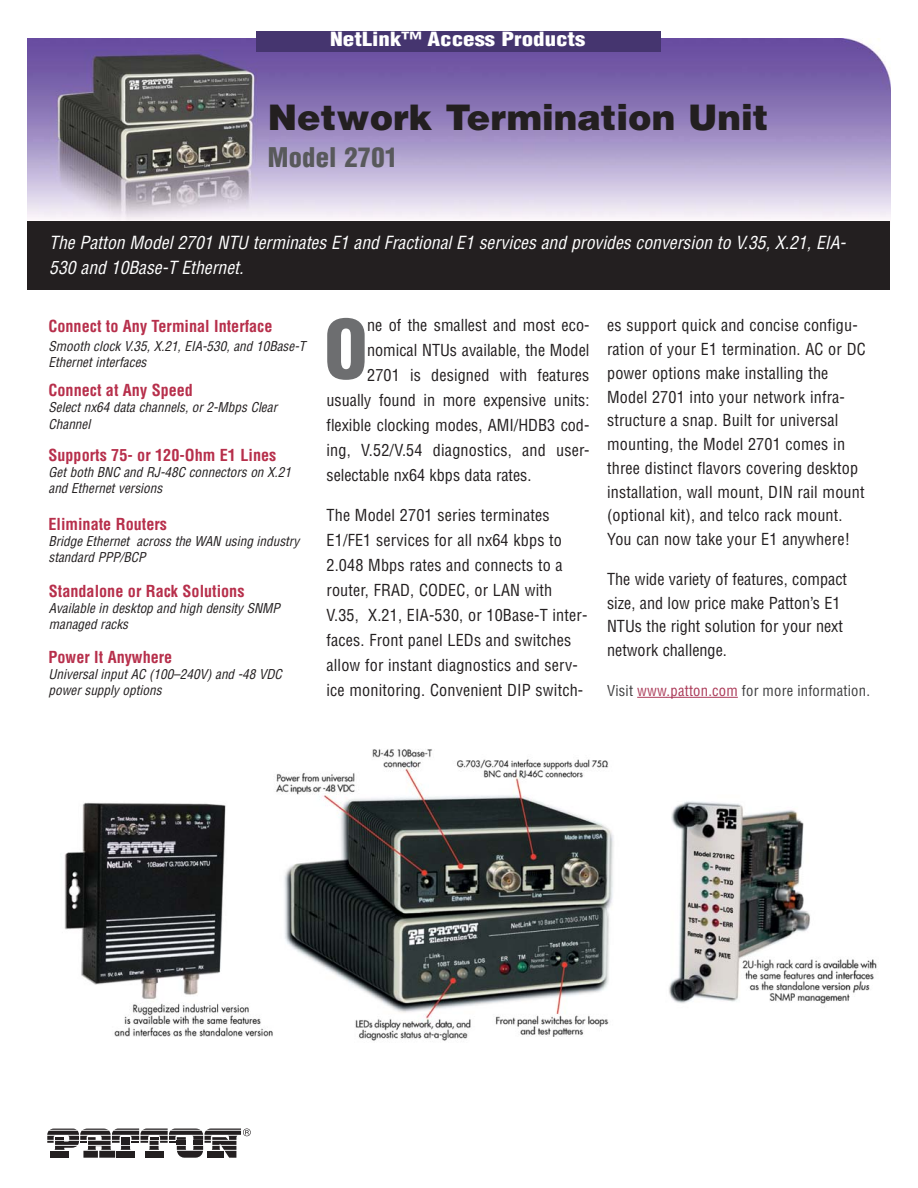
<style>
.page{position:relative;width:918px;height:1188px;background:#fff}
.page>*{position:absolute;margin:0;border:0;box-sizing:border-box;transform-origin:0 0}
.t1{font:900 condensed 78.9px "Helvetica";color:#6d6e70}
.t2{font:900 35.25px "Helvetica";color:#231f20}
.t3{font:900 condensed 26.4px "Helvetica";letter-spacing:.01em;color:#58595b}
.t4{font:900 condensed 19.05px "Helvetica";color:#fff;scale:1.2 1}
.t5{font:italic condensed 17.7px/25px "Helvetica";color:#fff}
.t6{font:condensed 16.2px/23.7px "Helvetica";letter-spacing:.01em;color:#231f20}
.t7{font:700 condensed 16.2px "Helvetica";color:#b72f4b}
.t8{font:condensed 14.7px "Helvetica";letter-spacing:.015em;color:#404041}
.t9{font:italic condensed 13.2px/16.2px "Helvetica";color:#231f20}
.s1{color:#ab3a58}
</style>
<div class="page">
<hr style="left:637px;top:697px;width:30px;height:1px;background:#ab3a58">
<hr style="left:667px;top:697px;width:71px;height:1px;background:#ab3a58">
<img style="left:27px;top:39px;width:863px;height:182px">
<div style="left:27px;top:221px;width:863px;height:69px;background:#231f20"></div>
<svg style="left:47px;top:1129px;width:204px;height:29px"></svg>
<div style="left:257px;top:31px;width:404px;height:21px;background:#45356f"></div>
<img style="left:64px;top:749px;width:813px;height:292px">
<p class="t4" style="left:330px;top:32px;width:214px">NetLink™ Access Products</p>
<h2 class="t2" style="left:268px;top:105px;width:502px">Network Termination Unit</h2>
<h3 class="t3" style="left:268px;top:147px;width:132px">Model 2701</h3>
<p class="t5" style="left:49px;top:232px;width:801px">The Patton Model 2701 NTU terminates E1 and Fractional E1 services and provides conversion to V.35, X.21, EIA-<br>530 and 10Base-T Ethernet.</p>
<p class="t7" style="left:49px;top:320px;width:226px">Connect to Any Terminal Interface</p>
<p class="t9" style="left:49px;top:339px;width:261px">Smooth clock V.35, X.21, EIA-530, and 10Base-T<br>Ethernet interfaces</p>
<p class="t7" style="left:49px;top:384px;width:146px">Connect at Any Speed</p>
<p class="t9" style="left:49px;top:401px;width:233px">Select nx64 data channels, or 2-Mbps Clear<br>Channel</p>
<p class="t7" style="left:49px;top:449px;width:229px">Supports 75- or 120-Ohm E1 Lines</p>
<p class="t9" style="left:49px;top:465px;width:247px">Get both BNC and RJ-48C connectors on X.21 and Ethernet versions</p>
<p class="t7" style="left:49px;top:518px;width:120px">Eliminate Routers</p>
<p class="t9" style="left:49px;top:534px;width:252px">Bridge Ethernet across the WAN using industry standard PPP/BCP</p>
<p class="t7" style="left:49px;top:584px;width:197px">Standalone or Rack Solutions</p>
<p class="t9" style="left:49px;top:601px;width:235px">Available in desktop and high density SNMP managed racks</p>
<p class="t7" style="left:49px;top:651px;width:125px">Power It Anywhere</p>
<p class="t9" style="left:49px;top:667px;width:238px">Universal input AC (100–240V) and -48 VDC power supply options</p>
<h1 class="t1" style="left:324px;top:319px;width:45px">O</h1>
<p class="t6" style="left:367px;top:315px;width:224px">ne of the smallest and most eco-</p>
<p class="t6" style="left:367px;top:340px;width:224px">nomical NTUs available, the Model</p>
<p class="t6" style="left:367px;top:365px;width:224px">2701 is designed with features</p>
<p class="t6" style="left:327px;top:390px;width:264px">usually found in more expensive units:</p>
<p class="t6" style="left:327px;top:414px;width:264px">flexible clocking modes, AMI/HDB3 cod-</p>
<p class="t6" style="left:327px;top:439px;width:264px">ing, V.52/V.54 diagnostics, and user-</p>
<p class="t6" style="left:327px;top:464px;width:206px">selectable nx64 kbps data rates.</p>
<p class="t6" style="left:327px;top:504px;width:262px;line-height:24.9px">The Model 2701 series terminates E1/FE1 services for all nx64 kbps to 2.048 Mbps rates and connects to a router, FRAD, CODEC, or LAN with V.35, X.21, EIA-530, or 10Base-T inter&shy;faces. Front panel LEDs and switches allow for instant diagnostics and serv&shy;ice monitoring. Convenient DIP switch-</p>
<p class="t6" style="left:607px;top:315px;width:260px">es support quick and concise configu&shy;ration of your E1 termination. AC or DC power options make installing the Model 2701 into your network infra&shy;structure a snap. Built for universal mounting, the Model 2701 comes in three distinct flavors covering desktop installation, wall mount, DIN rail mount (optional kit), and telco rack mount.<br>You can now take your E1 anywhere!</p>
<p class="t6" style="left:607px;top:569px;width:241px">The wide variety of features, compact size, and low price make Patton’s E1<br>NTUs the right solution for your next network challenge.</p>
<p class="t8" style="left:607px;top:685px;width:264px">Visit <span class="s1">www.patton.com</span> for more information.</p>
</div>
